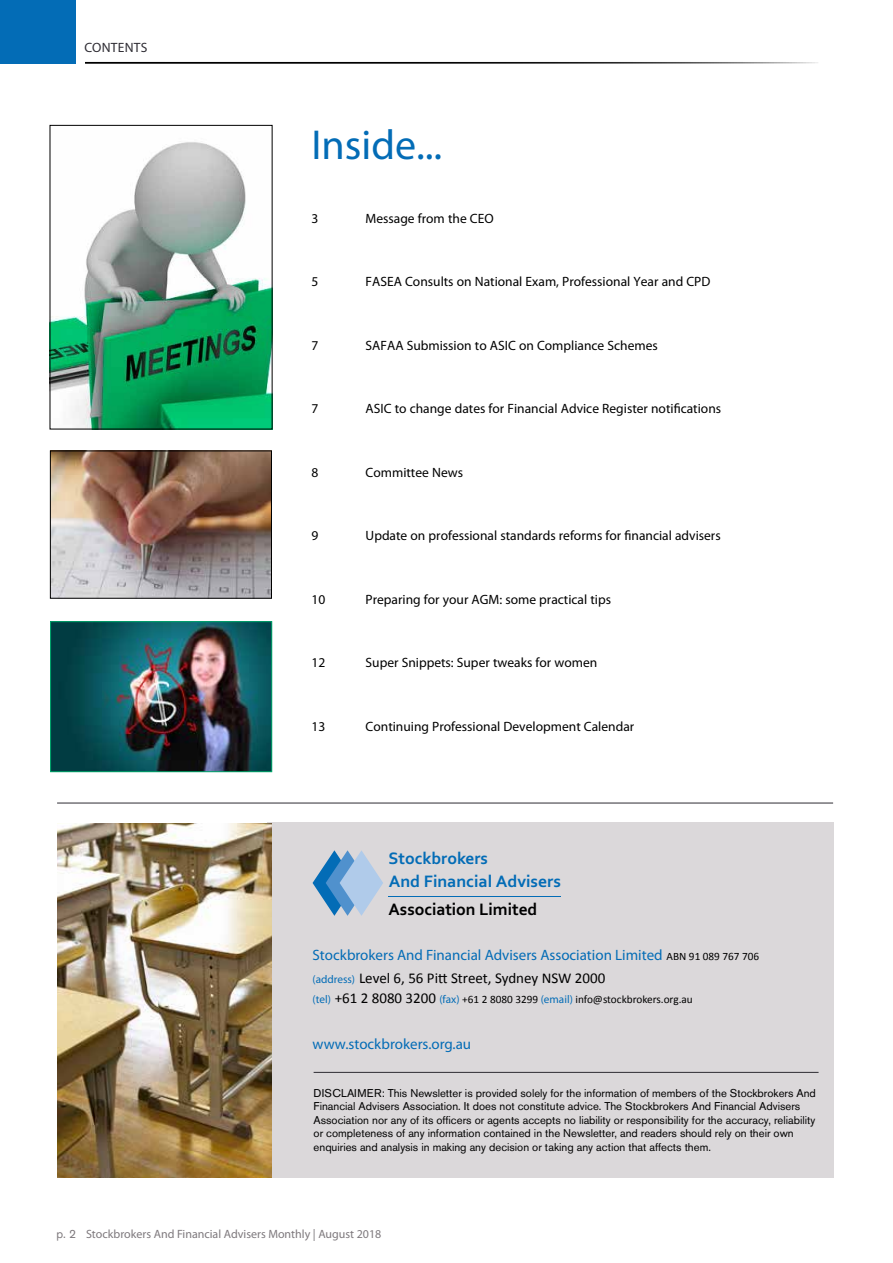
<style>
.page{position:relative;width:893px;height:1263px;background:#fff}
.page>*{position:absolute;margin:0;border:0;box-sizing:border-box;transform-origin:0 0}
.t1{font:42px "Myriad Pro";color:#036cb6}
.t2{font:700 17.4px/22.4px "Corbel";color:#036cb6}
.t3{font:700 17.4px "Corbel";color:#000}
.t4{font:15px "Myriad Pro";color:#036cb6}
.t5{font:15px "Calibri";color:#000}
.t6{font:13.5px "Myriad Pro";color:#000}
.t7{font:13.5px "Myriad Pro";letter-spacing:.02em;color:#2e2c33}
.t8{font:12px "Myriad Pro";color:#7e797d}
.t9{font:11.25px/13.5px "Akzidenz Grotesk BE";color:#000}
.t10{font:11.25px "Calibri";color:#000}
.s1{font-family:"Calibri";font-size:11.25px;color:#000}
.s2{font-family:"Myriad Pro";font-size:11.25px;color:#036cb6}
.s3{font-family:"Myriad Pro";color:#036cb6}
.s4{font-size:15px}
.s5{font-family:"Akzidenz Grotesk BE"}
</style>
<div class="page">
<img style="left:52px;top:142px;width:218px;height:285px">
<img style="left:52px;top:453px;width:218px;height:144px">
<div style="left:50px;top:451px;width:222px;height:148px;border:1px solid #000"></div>
<div style="left:267px;top:823px;width:566px;height:355px;background:#dbd8da"></div>
<img style="left:58px;top:823px;width:214px;height:354px">
<img style="left:52px;top:623px;width:218px;height:147px">
<div style="left:50px;top:621px;width:222px;height:151px;border:1px solid #00a76b"></div>
<hr style="left:85px;top:62px;width:734px;height:1px;background:#000">
<div style="left:0;top:0;width:75px;height:63px;background:#036cb6"></div>
<hr style="left:57px;top:803px;width:776px;height:1px;background:#2e2c33">
<hr style="left:388px;top:896px;width:173px;height:1px;background:#036cb6">
<svg style="left:313px;top:850px;width:70px;height:66px"></svg>
<hr style="left:314px;top:1072px;width:505px;height:1px;background:#2e2c33">
<p class="t7" style="left:84px;top:39px;width:65px">CONTENTS</p>
<h1 class="t1" style="left:312px;top:119px;width:132px">Inside...</h1>
<p class="t6" style="left:312px;top:210px;width:8px">3</p>
<p class="t6" style="left:366px;top:210px;width:130px">Message from the CEO</p>
<p class="t6" style="left:312px;top:273px;width:8px">5</p>
<p class="t6" style="left:366px;top:273px;width:346px">FASEA Consults on National Exam, Professional Year and CPD</p>
<p class="t6" style="left:312px;top:337px;width:8px">7</p>
<p class="t6" style="left:366px;top:337px;width:294px">SAFAA Submission to ASIC on Compliance Schemes</p>
<p class="t6" style="left:312px;top:400px;width:8px">7</p>
<p class="t6" style="left:366px;top:400px;width:357px">ASIC to change dates for Financial Advice Register notifications</p>
<p class="t6" style="left:312px;top:464px;width:8px">8</p>
<p class="t6" style="left:366px;top:464px;width:99px">Committee News</p>
<p class="t6" style="left:312px;top:527px;width:8px">9</p>
<p class="t6" style="left:366px;top:527px;width:357px">Update on professional standards reforms for financial advisers</p>
<p class="t6" style="left:312px;top:591px;width:15px">10</p>
<p class="t6" style="left:366px;top:591px;width:247px">Preparing for your AGM: some practical tips</p>
<p class="t6" style="left:312px;top:654px;width:15px">12</p>
<p class="t6" style="left:366px;top:654px;width:233px">Super Snippets: Super tweaks for women</p>
<p class="t6" style="left:312px;top:718px;width:15px">13</p>
<p class="t6" style="left:366px;top:718px;width:270px">Continuing Professional Development Calendar</p>
<h2 class="t2" style="left:389px;top:847px;width:174px">Stockbrokers<br>And Financial Advisers</h2>
<h2 class="t3" style="left:388px;top:899px;width:150px">Association Limited</h2>
<h3 class="t4" style="left:313px;top:946px;width:448px">Stockbrokers And Financial Advisers Association Limited <span class="s1">ABN 91 089 767 706</span></h3>
<h3 class="t5" style="left:313px;top:968px;width:294px"><span class="s2">(address)</span> Level 6, 56 Pitt Street, Sydney NSW 2000</h3>
<p class="t10" style="left:313px;top:992px;width:382px"><span class="s3">(tel)</span> <span class="s4">+61 2 8080 3200</span> <span class="s3">(fax)</span> +61 2 8080 3299 <span class="s3">(email)</span> info@stockbrokers.org.au</p>
<h3 class="t4" style="left:313px;top:1035px;width:160px">www.stockbrokers.org.au</h3>
<p class="t9" style="left:314px;top:1086px;width:504px">DISCLAIMER: This Newsletter is provided solely for the information of members of the Stockbrokers And Financial Advisers Association. It does not constitute advice. The Stockbrokers And Financial Advisers Association nor any of its officers or agents accepts no liability or responsibility for the accuracy, reliability or completeness of any information contained in the Newsletter, and readers should rely on their own enquiries and analysis in making any decision or taking any action that affects them.</p>
<p class="t8" style="left:57px;top:1227px;width:326px"><span class="s5">p. 2</span> Stockbrokers And Financial Advisers Monthly | August 2018</p>
</div>
